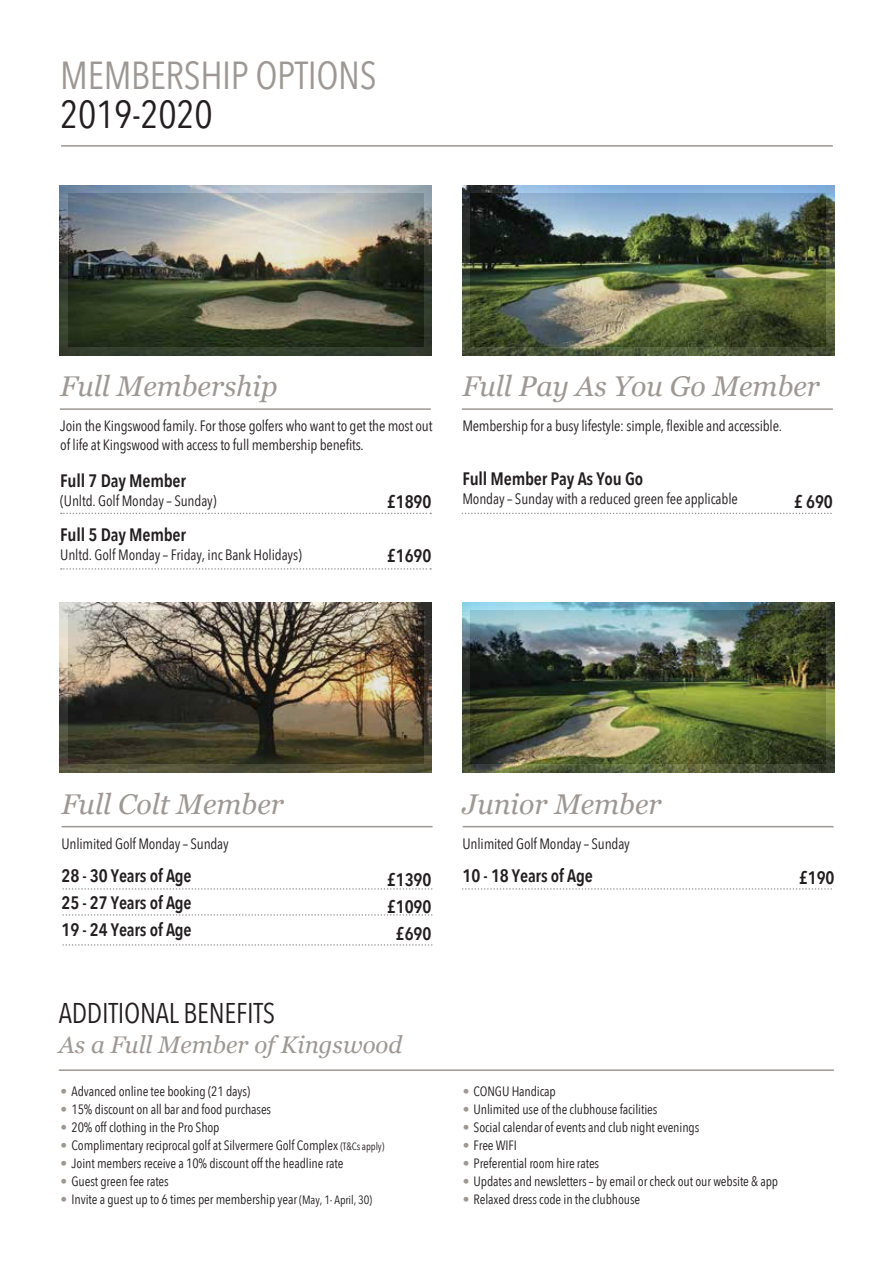
<style>
.page{position:relative;width:893px;height:1263px;background:#fff}
.page>*{position:absolute;margin:0;border:0;box-sizing:border-box;transform-origin:0 0}
.t1{font:39px "Avenir Next Condensed";letter-spacing:-.01em;color:#9d9894}
.t2{font:39px "Avenir Next Condensed";letter-spacing:-.01em;color:#231f20}
.t3{font:italic 28.5px "Georgia";color:#9d9894}
.t4{font:28.5px "Avenir Next Condensed";letter-spacing:-.01em;color:#231f20}
.t5{font:italic 24px "Georgia";color:#9d9894}
.t6{font:600 18px/27px "Avenir Next Condensed";letter-spacing:-.01em;color:#231f20;text-align:center}
.t7{font:15px/19.5px "Avenir Next Condensed";letter-spacing:-.015em;color:#231f20}
.t8{font:13.5px "Avenir Next Condensed";letter-spacing:-.01em;color:#231f20}
.s1{color:#9d9894}
.s2{font-size:10.5px}
.s3{font-size:12px}
</style>
<div class="page">
<img style="left:462px;top:602px;width:372px;height:170px">
<img style="left:60px;top:185px;width:372px;height:170px">
<svg style="left:61px;top:513px;width:370px;height:1px"></svg>
<svg style="left:61px;top:568px;width:370px;height:2px"></svg>
<hr style="left:60px;top:408px;width:371px;height:2px;background:#9d9894">
<svg style="left:462px;top:513px;width:370px;height:1px"></svg>
<hr style="left:462px;top:408px;width:371px;height:2px;background:#9d9894">
<hr style="left:463px;top:826px;width:371px;height:1px;background:#9d9894">
<svg style="left:63px;top:888px;width:370px;height:2px"></svg>
<svg style="left:63px;top:914px;width:370px;height:2px"></svg>
<svg style="left:63px;top:944px;width:370px;height:2px"></svg>
<hr style="left:62px;top:826px;width:371px;height:1px;background:#9d9894">
<svg style="left:463px;top:888px;width:369px;height:2px"></svg>
<hr style="left:61px;top:145px;width:772px;height:2px;background:#9d9894">
<hr style="left:59px;top:1069px;width:775px;height:2px;background:#9d9894">
<img style="left:60px;top:602px;width:372px;height:170px">
<img style="left:462px;top:185px;width:372px;height:170px">
<h1 class="t1" style="left:60px;top:52px;width:318px">MEMBERSHIP OPTIONS</h1>
<h1 class="t2" style="left:60px;top:91px;width:154px">2019-2020</h1>
<h2 class="t3" style="left:60px;top:369px;width:219px">Full Membership</h2>
<p class="t7" style="left:60px;top:416px;width:374px">Join the Kingswood family. For those golfers who want to get the most out of life at Kingswood with access to full membership benefits.</p>
<h3 class="t6" style="left:60px;top:467px;width:127px">Full 7 Day Member</h3>
<p class="t7" style="left:60px;top:491px;width:158px">(Unltd. Golf Monday – Sunday)</p>
<h3 class="t6" style="left:60px;top:521px;width:127px">Full 5 Day Member</h3>
<p class="t7" style="left:60px;top:545px;width:243px">Unltd. Golf Monday – Friday, inc Bank Holidays)</p>
<h3 class="t6" style="left:387px;top:488px;width:46px">£1890</h3>
<h3 class="t6" style="left:387px;top:542px;width:46px">£1690</h3>
<h2 class="t3" style="left:462px;top:369px;width:359px">Full Pay As You Go Member</h2>
<p class="t7" style="left:462px;top:416px;width:321px">Membership for a busy lifestyle: simple, flexible and accessible.</p>
<h3 class="t6" style="left:462px;top:465px;width:182px">Full Member Pay As You Go</h3>
<p class="t7" style="left:462px;top:489px;width:277px">Monday – Sunday with a reduced green fee applicable</p>
<h3 class="t6" style="left:794px;top:488px;width:40px">£ 690</h3>
<h2 class="t3" style="left:62px;top:787px;width:224px">Full Colt Member</h2>
<p class="t7" style="left:62px;top:834px;width:169px">Unlimited Golf Monday – Sunday</p>
<h3 class="t6" style="left:62px;top:862px;width:132px;text-align:justify">28 - 30 Years of Age 25 - 27 Years of Age 19 - 24 Years of Age</h3>
<h2 class="t3" style="left:463px;top:787px;width:201px">Junior Member</h2>
<p class="t7" style="left:463px;top:834px;width:169px">Unlimited Golf Monday – Sunday</p>
<h3 class="t6" style="left:387px;top:866px;width:46px">£1390</h3>
<h3 class="t6" style="left:463px;top:862px;width:132px">10 - 18 Years of Age</h3>
<h3 class="t6" style="left:799px;top:864px;width:37px">£190</h3>
<h3 class="t6" style="left:387px;top:893px;width:46px">£1090 £690</h3>
<h2 class="t4" style="left:59px;top:996px;width:218px">ADDITIONAL BENEFITS</h2>
<h3 class="t5" style="left:59px;top:1030px;width:345px">As a Full Member of Kingswood</h3>
<p class="t8" style="left:60px;top:1083px;width:191px"><span class="s1">•</span> Advanced online tee booking (21 days)</p>
<p class="t8" style="left:60px;top:1101px;width:212px"><span class="s1">•</span> 15% discount on all bar and food purchases</p>
<p class="t8" style="left:60px;top:1119px;width:161px"><span class="s1">•</span> 20% off clothing in the Pro Shop</p>
<p class="t8" style="left:60px;top:1137px;width:325px"><span class="s1">•</span> Complimentary reciprocal golf at Silvermere Golf Complex <span class="s2">(T&amp;Cs apply)</span></p>
<p class="t8" style="left:60px;top:1155px;width:285px"><span class="s1">•</span> Joint members receive a 10% discount off the headline rate</p>
<p class="t8" style="left:60px;top:1173px;width:110px"><span class="s1">•</span> Guest green fee rates</p>
<p class="t8" style="left:60px;top:1191px;width:313px"><span class="s1">•</span> Invite a guest up to 6 times per membership year <span class="s3">(May, 1- April, 30)</span></p>
<p class="t8" style="left:463px;top:1083px;width:94px"><span class="s1">•</span> CONGU Handicap</p>
<p class="t8" style="left:463px;top:1101px;width:196px"><span class="s1">•</span> Unlimited use of the clubhouse facilities</p>
<p class="t8" style="left:463px;top:1119px;width:238px"><span class="s1">•</span> Social calendar of events and club night evenings</p>
<p class="t8" style="left:463px;top:1137px;width:56px"><span class="s1">•</span> Free WIFI</p>
<p class="t8" style="left:463px;top:1155px;width:138px"><span class="s1">•</span> Preferential room hire rates</p>
<p class="t8" style="left:463px;top:1173px;width:317px"><span class="s1">•</span> Updates and newsletters – by email or check out our website &amp; app</p>
<p class="t8" style="left:463px;top:1191px;width:179px"><span class="s1">•</span> Relaxed dress code in the clubhouse</p>
</div>
